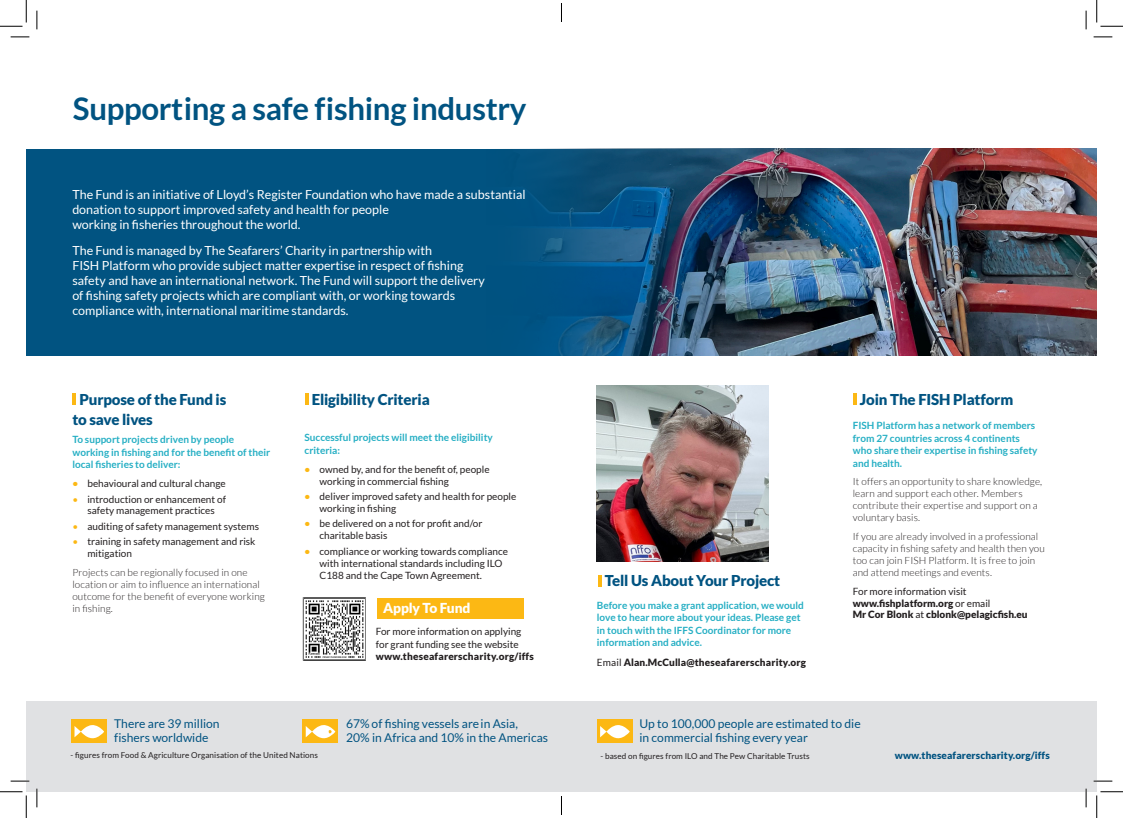
<style>
.page{position:relative;width:1123px;height:818px;background:#fff}
.page>*{position:absolute;margin:0;border:0;box-sizing:border-box;transform-origin:0 0}
.Heading{font:700 31.25px "Lato";letter-spacing:-.01em;color:#015381}
.Heading-2{font:900 15px/20px "Lato";letter-spacing:-.01em;color:#015381}
.Heading-3{font:900 13.75px "Lato";letter-spacing:-.01em;color:#fff}
.t1{font:12.5px/15px "Lato";color:#fff}
.t2{font:12.12px/13.6px "Lato";color:#015381}
.t3{font:10px/11.9px "Lato";color:#231f20}
.t4{font:700 10px/12.5px "Lato";color:#26afc4}
.t5{font:300 10px/11.9px "Lato";letter-spacing:.01em;color:#231f20}
.t6{font:900 10px/11.9px "Lato";color:#231f20}
.t7{font:900 10px "Lato";letter-spacing:.02em;color:#231f20}
.t8{font:900 10px "Lato";letter-spacing:.01em;color:#015381}
.t9{font:8.12px "Lato";letter-spacing:.01em;color:#231f20}
.s1{font-weight:700;color:#fcb814}
.s2{color:#fcb814}
.s3{font-weight:400}
.s4{font-weight:900}
</style>
<div class="page">
<div style="left:26px;top:701px;width:1070px;height:91px;background:#e0e1e3"></div>
<div style="left:26px;top:148px;width:1070px;height:207px;background:#015381"></div>
<img style="left:453px;top:148px;width:643px;height:207px">
<hr style="left:72px;top:393px;width:4px;height:12px;background:#fcb814">
<svg style="left:853px;top:393px;width:3px;height:12px"></svg>
<div style="left:71px;top:719px;width:36px;height:24px;background:#fcb814"></div>
<div style="left:302px;top:719px;width:36px;height:24px;background:#fcb814"></div>
<div style="left:597px;top:719px;width:35px;height:24px;background:#fcb814"></div>
<svg style="left:74px;top:725px;width:30px;height:14px"></svg>
<svg style="left:306px;top:725px;width:29px;height:14px"></svg>
<svg style="left:600px;top:725px;width:30px;height:14px"></svg>
<svg style="left:305px;top:393px;width:3px;height:12px"></svg>
<img style="left:305px;top:600px;width:59px;height:58px">
<div style="left:303px;top:597px;width:63px;height:63px;border:1px solid #808080"></div>
<div style="left:377px;top:598px;width:146px;height:21px;background:#fcb814"></div>
<svg style="left:598px;top:575px;width:3px;height:11px"></svg>
<img style="left:597px;top:385px;width:171px;height:176px">
<svg style="left:11px;top:36px;width:18px;height:2px"></svg>
<svg style="left:1093px;top:36px;width:19px;height:2px"></svg>
<svg style="left:11px;top:780px;width:18px;height:2px"></svg>
<svg style="left:1093px;top:780px;width:19px;height:2px"></svg>
<svg style="left:36px;top:11px;width:2px;height:18px"></svg>
<svg style="left:36px;top:788px;width:2px;height:19px"></svg>
<svg style="left:1085px;top:11px;width:1px;height:18px"></svg>
<svg style="left:1085px;top:788px;width:1px;height:19px"></svg>
<svg style="left:0;top:0;width:27px;height:27px"></svg>
<svg style="left:0;top:791px;width:27px;height:27px"></svg>
<svg style="left:1096px;top:0;width:27px;height:27px"></svg>
<svg style="left:1096px;top:791px;width:27px;height:27px"></svg>
<svg style="left:561px;top:3px;width:1px;height:19px"></svg>
<svg style="left:561px;top:796px;width:1px;height:19px"></svg>
<p class="Heading" style="left:73px;top:91px;width:455px">Supporting a safe fishing industry</p>
<p class="t1" style="left:72px;top:187px;width:455px">The Fund is an initiative of Lloyd’s Register Foundation who have made a substantial donation to support improved safety and health for people<br>working in fisheries throughout the world.</p>
<p class="t1" style="left:72px;top:243px;width:414px">The Fund is managed by The Seafarers’ Charity in partnership with<br>FISH Platform who provide subject matter expertise in respect of fishing safety and have an international network. The Fund will support the delivery of fishing safety projects which are compliant with, or working towards compliance with, international maritime standards.</p>
<p class="Heading-2" style="left:72px;top:389px;width:155px;text-indent:7px">Purpose of the Fund is to save lives</p>
<p class="t4" style="left:72px;top:433px;width:199px">To support projects driven by people working in fishing and for the benefit of their local fisheries to deliver:</p>
<p class="t3" style="left:72px;top:477px;width:155px"><span class="s1">•</span> behavioural and cultural change</p>
<p class="t3" style="left:72px;top:493px;width:155px;text-align:center"><span class="s2">•</span> introduction or enhancement of safety management practices</p>
<p class="t3" style="left:72px;top:520px;width:188px"><span class="s2">•</span> auditing of safety management systems</p>
<p class="t3" style="left:87px;top:536px;width:170px;text-indent:-15px"><span class="s2">•</span> training in safety management and risk mitigation</p>
<p class="t5" style="left:72px;top:566px;width:194px">Projects can be regionally focused in one location or aim to influence an international outcome for the benefit of everyone working in fishing.</p>
<p class="Heading-2" style="left:312px;top:389px;width:120px">Eligibility Criteria</p>
<p class="t4" style="left:304px;top:431px;width:190px">Successful projects will meet the eligibility criteria:</p>
<p class="t3" style="left:319px;top:463px;width:171px;text-indent:-15px"><span class="s1">•</span> owned by, and for the benefit of, people working in commercial fishing</p>
<p class="t3" style="left:319px;top:490px;width:198px;text-indent:-15px"><span class="s1">•</span> deliver improved safety and health for people working in fishing</p>
<p class="t3" style="left:319px;top:518px;width:164px;text-indent:-15px"><span class="s1">•</span> be delivered on a not for profit and/or charitable basis</p>
<p class="t3" style="left:319px;top:545px;width:190px;line-height:12.2px;text-indent:-15px"><span class="s1">•</span> compliance or working towards compliance with international standards including ILO<br>C188 and the Cape Town Agreement.</p>
<p class="Heading-2" style="left:605px;top:570px;width:177px">Tell Us About Your Project</p>
<p class="Heading-3" style="left:383px;top:600px;width:89px">Apply To Fund</p>
<p class="t4" style="left:597px;top:598px;width:208px">Before you make a grant application, we would love to hear more about your ideas. Please get in touch with the IFFS Coordinator for more information and advice.</p>
<p class="t7" style="left:597px;top:656px;width:211px"><span class="s3">Email</span> Alan.McCulla@theseafarerscharity.org</p>
<p class="t3" style="left:376px;top:625px;width:160px;line-height:12.5px">For more information on applying for grant funding see the website <span class="s4">www.theseafarerscharity.org/iffs</span></p>
<p class="Heading-2" style="left:860px;top:389px;width:155px">Join The FISH Platform</p>
<p class="t4" style="left:852px;top:419px;width:186px">FISH Platform has a network of members from 27 countries across 4 continents who share their expertise in fishing safety and health.</p>
<p class="t5" style="left:852px;top:476px;width:191px">It offers an opportunity to share knowledge, learn and support each other. Members contribute their expertise and support on a voluntary basis.</p>
<p class="t5" style="left:852px;top:531px;width:193px">If you are already involved in a professional capacity in fishing safety and health then you too can join FISH Platform. It is free to join and attend meetings and events.</p>
<p class="t6" style="left:852px;top:585px;width:176px"><span class="s3">For more information visit </span>www.fishplatform.org <span class="s3">or email<br></span>Mr Cor Blonk <span class="s3">at</span> cblonk@pelagicfish.eu</p>
<p class="t2" style="left:114px;top:717px;width:107px">There are 39 million fishers worldwide</p>
<p class="t2" style="left:346px;top:717px;width:203px">67% of fishing vessels are in Asia,<br>20% in Africa and 10% in the Americas</p>
<p class="t2" style="left:639px;top:717px;width:223px">Up to 100,000 people are estimated to die in commercial fishing every year</p>
<p class="t9" style="left:71px;top:750px;width:249px">- figures from Food &amp; Agriculture Organisation of the United Nations</p>
<p class="t9" style="left:600px;top:751px;width:211px">- based on figures from ILO and The Pew Charitable Trusts</p>
<p class="t8" style="left:894px;top:750px;width:156px">www.theseafarerscharity.org/iffs</p>
</div>
